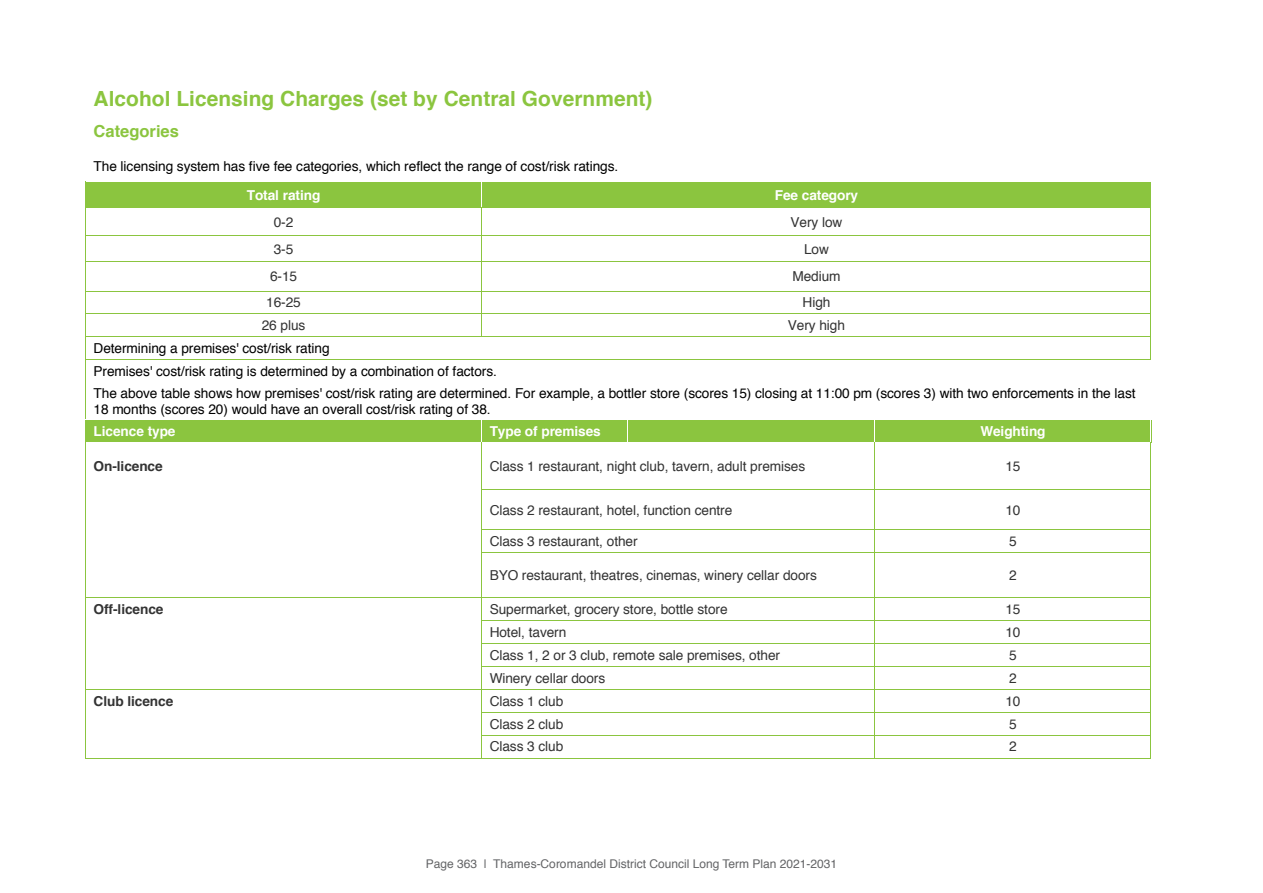
<style>
.page{position:relative;width:1263px;height:893px;background:#fff}
.page>*{position:absolute;margin:0;border:0;box-sizing:border-box;transform-origin:0 0}
.t1{font:700 20.85px "Helvetica";letter-spacing:.005em;color:#8bc53f}
.t2{font:700 16.5px "Helvetica";color:#8bc53f}
.t3{font:13.65px/22.2px "Helvetica";letter-spacing:-.005em;color:#000}
.t4{font:13.65px "Helvetica";letter-spacing:-.005em;color:#333}
.t5{font:700 13.65px "Helvetica";letter-spacing:-.005em;color:#fff}
.t6{font:700 13.65px "Helvetica";letter-spacing:-.005em;color:#333}
.t7{font:12px "Helvetica";color:#636466}
</style>
<div class="page">
<div style="left:86px;top:181px;width:395px;height:27px;background:#8bc53f"></div>
<div style="left:481px;top:181px;width:670px;height:27px;background:#8bc53f"></div>
<hr style="left:86px;top:181px;width:395px;height:1px;background:#fff">
<hr style="left:481px;top:181px;width:394px;height:1px;background:#fff">
<hr style="left:875px;top:181px;width:276px;height:1px;background:#fff">
<hr style="left:85px;top:208px;width:396px;height:1px;background:#8bc53f">
<hr style="left:481px;top:208px;width:670px;height:1px;background:#8bc53f">
<hr style="left:85px;top:235px;width:396px;height:1px;background:#8bc53f">
<hr style="left:481px;top:235px;width:670px;height:1px;background:#8bc53f">
<hr style="left:85px;top:262px;width:396px;height:1px;background:#8bc53f">
<hr style="left:481px;top:262px;width:670px;height:1px;background:#8bc53f">
<hr style="left:85px;top:291px;width:396px;height:1px;background:#8bc53f">
<hr style="left:481px;top:291px;width:670px;height:1px;background:#8bc53f">
<hr style="left:85px;top:314px;width:396px;height:1px;background:#8bc53f">
<hr style="left:481px;top:314px;width:670px;height:1px;background:#8bc53f">
<hr style="left:85px;top:337px;width:396px;height:1px;background:#8bc53f">
<svg style="left:481px;top:182px;width:1px;height:155px"></svg>
<hr style="left:481px;top:337px;width:670px;height:1px;background:#8bc53f">
<hr style="left:85px;top:359px;width:1066px;height:1px;background:#8bc53f">
<svg style="left:85px;top:181px;width:1px;height:201px"></svg>
<hr style="left:85px;top:382px;width:1px;height:37px;background:#8bc53f">
<div style="left:86px;top:420px;width:395px;height:22px;background:#8bc53f"></div>
<div style="left:481px;top:420px;width:146px;height:22px;background:#8bc53f"></div>
<div style="left:627px;top:420px;width:247px;height:22px;background:#8bc53f"></div>
<div style="left:875px;top:420px;width:276px;height:22px;background:#8bc53f"></div>
<svg style="left:85px;top:420px;width:1px;height:22px"></svg>
<svg style="left:481px;top:420px;width:1px;height:22px"></svg>
<svg style="left:627px;top:420px;width:1px;height:22px"></svg>
<svg style="left:1151px;top:420px;width:1px;height:22px"></svg>
<hr style="left:85px;top:442px;width:1px;height:47px;background:#8bc53f">
<hr style="left:481px;top:442px;width:1px;height:47px;background:#8bc53f">
<hr style="left:874px;top:442px;width:1px;height:47px;background:#8bc53f">
<hr style="left:1151px;top:442px;width:1px;height:47px;background:#8bc53f">
<hr style="left:481px;top:489px;width:393px;height:1px;background:#8bc53f">
<hr style="left:875px;top:489px;width:276px;height:1px;background:#8bc53f">
<hr style="left:85px;top:490px;width:1px;height:40px;background:#8bc53f">
<hr style="left:481px;top:490px;width:1px;height:40px;background:#8bc53f">
<hr style="left:874px;top:490px;width:1px;height:40px;background:#8bc53f">
<hr style="left:1151px;top:490px;width:1px;height:40px;background:#8bc53f">
<hr style="left:481px;top:530px;width:393px;height:1px;background:#8bc53f">
<hr style="left:875px;top:530px;width:276px;height:1px;background:#8bc53f">
<svg style="left:85px;top:530px;width:1px;height:23px"></svg>
<svg style="left:481px;top:531px;width:1px;height:21px"></svg>
<hr style="left:481px;top:552px;width:393px;height:1px;background:#8bc53f">
<svg style="left:874px;top:530px;width:1px;height:23px"></svg>
<hr style="left:875px;top:552px;width:276px;height:1px;background:#8bc53f">
<hr style="left:85px;top:553px;width:1px;height:45px;background:#8bc53f">
<hr style="left:481px;top:553px;width:1px;height:45px;background:#8bc53f">
<hr style="left:874px;top:553px;width:1px;height:45px;background:#8bc53f">
<hr style="left:1151px;top:553px;width:1px;height:45px;background:#8bc53f">
<hr style="left:85px;top:598px;width:396px;height:1px;background:#8bc53f">
<hr style="left:481px;top:598px;width:393px;height:1px;background:#8bc53f">
<hr style="left:875px;top:598px;width:276px;height:1px;background:#8bc53f">
<hr style="left:481px;top:621px;width:393px;height:1px;background:#8bc53f">
<hr style="left:875px;top:621px;width:276px;height:1px;background:#8bc53f">
<hr style="left:481px;top:643px;width:393px;height:1px;background:#8bc53f">
<hr style="left:875px;top:643px;width:276px;height:1px;background:#8bc53f">
<hr style="left:481px;top:666px;width:393px;height:1px;background:#8bc53f">
<hr style="left:875px;top:666px;width:276px;height:1px;background:#8bc53f">
<hr style="left:85px;top:689px;width:396px;height:1px;background:#8bc53f">
<hr style="left:481px;top:689px;width:393px;height:1px;background:#8bc53f">
<hr style="left:875px;top:689px;width:276px;height:1px;background:#8bc53f">
<hr style="left:481px;top:712px;width:393px;height:1px;background:#8bc53f">
<hr style="left:875px;top:712px;width:276px;height:1px;background:#8bc53f">
<hr style="left:481px;top:735px;width:393px;height:1px;background:#8bc53f">
<hr style="left:875px;top:735px;width:276px;height:1px;background:#8bc53f">
<svg style="left:85px;top:599px;width:1px;height:159px"></svg>
<hr style="left:85px;top:758px;width:396px;height:1px;background:#8bc53f">
<svg style="left:481px;top:599px;width:1px;height:159px"></svg>
<hr style="left:481px;top:758px;width:393px;height:1px;background:#8bc53f">
<svg style="left:874px;top:598px;width:1px;height:161px"></svg>
<hr style="left:875px;top:758px;width:276px;height:1px;background:#8bc53f">
<h1 class="t1" style="left:94px;top:82px;width:560px">Alcohol Licensing Charges (set by Central Government)</h1>
<p class="t2" style="left:94px;top:118px;width:87px">Categories</p>
<p class="t3" style="left:94px;top:156px;width:526px">The licensing system has five fee categories, which reflect the range of cost/risk ratings.</p>
<p class="t5" style="left:247px;top:184px;width:75px">Total rating</p>
<p class="t5" style="left:775px;top:184px;width:85px">Fee category</p>
<p class="t4" style="left:274px;top:211px;width:21px">0-2</p>
<p class="t4" style="left:791px;top:211px;width:53px">Very low</p>
<p class="t4" style="left:274px;top:238px;width:21px">3-5</p>
<p class="t4" style="left:804px;top:238px;width:26px">Low</p>
<p class="t4" style="left:270px;top:266px;width:29px">6-15</p>
<p class="t4" style="left:792px;top:266px;width:50px">Medium</p>
<p class="t4" style="left:266px;top:292px;width:36px">16-25</p>
<p class="t4" style="left:803px;top:292px;width:29px">High</p>
<p class="t4" style="left:262px;top:315px;width:45px">26 plus</p>
<p class="t4" style="left:788px;top:315px;width:59px">Very high</p>
<p class="t3" style="left:94px;top:338px;width:1043px">Determining a premises' cost/risk rating<br>Premises' cost/risk rating is determined by a combination of factors.<br>The above table shows how premises' cost/risk rating are determined. For example, a bottler store (scores 15) closing at 11:00 pm (scores 3) with two enforcements in the last</p>
<p class="t3" style="left:94px;top:398px;width:399px">18 months (scores 20) would have an overall cost/risk rating of 38.</p>
<p class="t5" style="left:94px;top:420px;width:83px">Licence type</p>
<p class="t5" style="left:490px;top:420px;width:113px">Type of premises</p>
<p class="t5" style="left:980px;top:420px;width:67px">Weighting</p>
<p class="t6" style="left:94px;top:455px;width:71px">On-licence</p>
<p class="t4" style="left:490px;top:456px;width:317px">Class 1 restaurant, night club, tavern, adult premises</p>
<p class="t4" style="left:1005px;top:456px;width:17px">15</p>
<p class="t4" style="left:490px;top:499px;width:244px">Class 2 restaurant, hotel, function centre</p>
<p class="t4" style="left:1005px;top:499px;width:17px">10</p>
<p class="t4" style="left:490px;top:531px;width:149px">Class 3 restaurant, other</p>
<p class="t4" style="left:1009px;top:531px;width:9px">5</p>
<p class="t4" style="left:490px;top:565px;width:329px">BYO restaurant, theatres, cinemas, winery cellar doors</p>
<p class="t4" style="left:1009px;top:565px;width:9px">2</p>
<p class="t6" style="left:94px;top:598px;width:71px">Off-licence</p>
<p class="t4" style="left:490px;top:599px;width:239px">Supermarket, grocery store, bottle store</p>
<p class="t4" style="left:1005px;top:599px;width:17px">15</p>
<p class="t4" style="left:490px;top:622px;width:78px">Hotel, tavern</p>
<p class="t4" style="left:1005px;top:622px;width:17px">10</p>
<p class="t4" style="left:490px;top:645px;width:292px">Class 1, 2 or 3 club, remote sale premises, other</p>
<p class="t4" style="left:1009px;top:645px;width:9px">5</p>
<p class="t4" style="left:490px;top:668px;width:117px">Winery cellar doors</p>
<p class="t4" style="left:1009px;top:668px;width:9px">2</p>
<p class="t6" style="left:94px;top:690px;width:81px">Club licence</p>
<p class="t4" style="left:490px;top:690px;width:75px">Class 1 club</p>
<p class="t4" style="left:1005px;top:690px;width:17px">10</p>
<p class="t4" style="left:490px;top:713px;width:75px">Class 2 club</p>
<p class="t4" style="left:1009px;top:713px;width:9px">5</p>
<p class="t4" style="left:490px;top:736px;width:75px">Class 3 club</p>
<p class="t4" style="left:1009px;top:736px;width:9px">2</p>
<p class="t7" style="left:426px;top:855px;width:413px">Page 363 | Thames-Coromandel District Council Long Term Plan 2021-2031</p>
</div>
